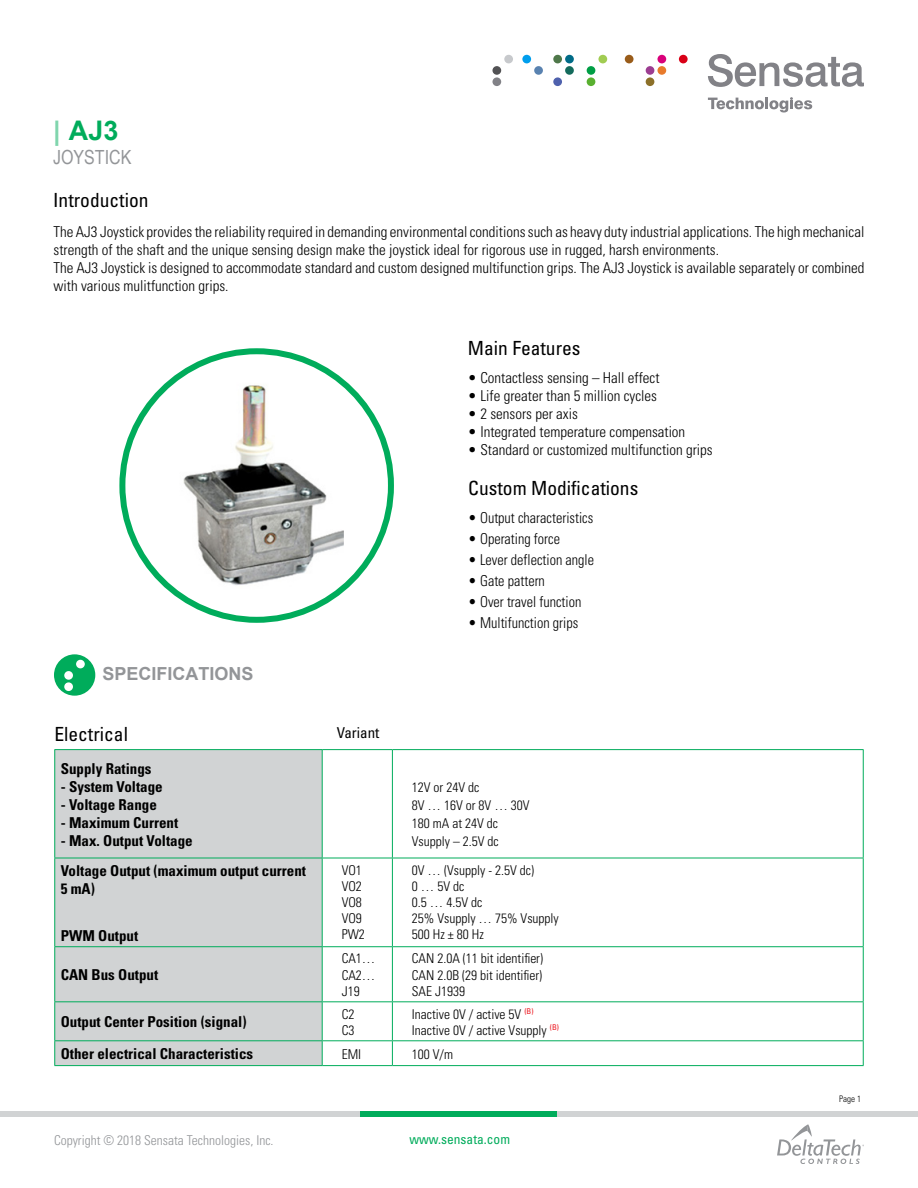
<style>
.page{position:relative;width:918px;height:1188px;background:#fff}
.page>*{position:absolute;margin:0;border:0;box-sizing:border-box;transform-origin:0 0}
.t1{font:700 27px "Arial";color:#00ac5b}
.t2{font:condensed 19.5px "Univers";color:#000}
.t3{font:19.5px "Arial Narrow";color:#939598}
.t4{font:700 18px "Arial";color:#939598}
.t5{font:300 condensed 15px/18px "Univers";color:#000}
.t6{font:700 condensed 15px/18px "Univers";color:#000}
.t7{font:300 condensed 15px "Univers";color:#000;scale:.95 1}
.t8{font:condensed 15px "Univers";color:#000}
.t9{font:300 condensed 13.5px "Univers";color:#000}
.t10{font:300 condensed 13.5px "Univers";color:#939598}
.t11{font:condensed 13.5px "Univers LT Std";color:#00ac5b}
.t12{font:300 condensed 9px "Univers";color:#000}
.s1{color:#80d5ad}
</style>
<div class="page">
<svg style="left:708px;top:54px;width:156px;height:33px"></svg>
<svg style="left:708px;top:97px;width:104px;height:15px"></svg>
<div style="left:492px;top:77px;width:9px;height:9px;background:#828287;border-radius:50%"></div>
<div style="left:522px;top:55px;width:9px;height:8px;background:#009eed;border-radius:50%"></div>
<div style="left:534px;top:66px;width:9px;height:9px;background:#5982b0;border-radius:50%"></div>
<div style="left:553px;top:55px;width:9px;height:8px;background:#4f784a;border-radius:50%"></div>
<div style="left:565px;top:55px;width:9px;height:8px;background:#006b87;border-radius:50%"></div>
<div style="left:565px;top:66px;width:9px;height:9px;background:#146b5c;border-radius:50%"></div>
<div style="left:553px;top:77px;width:9px;height:9px;background:#4f61ad;border-radius:50%"></div>
<div style="left:598px;top:55px;width:9px;height:8px;background:#a1cc52;border-radius:50%"></div>
<div style="left:587px;top:66px;width:8px;height:9px;background:#009e45;border-radius:50%"></div>
<div style="left:587px;top:77px;width:8px;height:9px;background:#59b030;border-radius:50%"></div>
<div style="left:657px;top:55px;width:9px;height:8px;background:#d9007a;border-radius:50%"></div>
<div style="left:646px;top:66px;width:8px;height:9px;background:#9c3d91;border-radius:50%"></div>
<div style="left:657px;top:66px;width:9px;height:9px;background:#e87a2b;border-radius:50%"></div>
<div style="left:646px;top:77px;width:8px;height:9px;background:#8c7029;border-radius:50%"></div>
<div style="left:679px;top:55px;width:9px;height:8px;background:#d90017;border-radius:50%"></div>
<div style="left:504px;top:55px;width:9px;height:8px;background:#c7c9cc;border-radius:50%"></div>
<div style="left:492px;top:66px;width:9px;height:9px;background:#525254;border-radius:50%"></div>
<div style="left:625px;top:55px;width:9px;height:8px;background:#995c1a;border-radius:50%"></div>
<div style="left:0;top:1111px;width:918px;height:6px;background:#d1d3d4"></div>
<div style="left:361px;top:1111px;width:196px;height:6px;background:#00ac5b"></div>
<svg style="left:777px;top:1124px;width:87px;height:40px"></svg>
<img style="left:174px;top:371px;width:170px;height:237px">
<div style="left:119px;top:348px;width:275px;height:275px;border:6px solid #00ac5b;border-radius:50%"></div>
<div style="left:55px;top:750px;width:267px;height:315px;background:#d1d3d4"></div>
<hr style="left:54px;top:749px;width:268px;height:1px;background:#00ac5b">
<hr style="left:54px;top:750px;width:1px;height:108px;background:#00ac5b">
<hr style="left:322px;top:749px;width:70px;height:1px;background:#00ac5b">
<hr style="left:322px;top:750px;width:1px;height:108px;background:#00ac5b">
<hr style="left:54px;top:858px;width:268px;height:1px;background:#00ac5b">
<hr style="left:54px;top:858px;width:1px;height:88px;background:#00ac5b">
<hr style="left:322px;top:858px;width:70px;height:1px;background:#00ac5b">
<hr style="left:322px;top:858px;width:1px;height:88px;background:#00ac5b">
<hr style="left:392px;top:858px;width:472px;height:1px;background:#00ac5b">
<hr style="left:392px;top:858px;width:1px;height:88px;background:#00ac5b">
<hr style="left:863px;top:858px;width:1px;height:88px;background:#00ac5b">
<hr style="left:54px;top:946px;width:268px;height:1px;background:#00ac5b">
<hr style="left:54px;top:947px;width:1px;height:54px;background:#00ac5b">
<hr style="left:322px;top:946px;width:70px;height:1px;background:#00ac5b">
<hr style="left:322px;top:947px;width:1px;height:54px;background:#00ac5b">
<hr style="left:392px;top:946px;width:472px;height:1px;background:#00ac5b">
<hr style="left:392px;top:947px;width:1px;height:54px;background:#00ac5b">
<hr style="left:863px;top:947px;width:1px;height:54px;background:#00ac5b">
<hr style="left:54px;top:1001px;width:268px;height:1px;background:#00ac5b">
<hr style="left:54px;top:1002px;width:1px;height:38px;background:#00ac5b">
<hr style="left:322px;top:1001px;width:70px;height:1px;background:#00ac5b">
<hr style="left:322px;top:1002px;width:1px;height:38px;background:#00ac5b">
<hr style="left:392px;top:1001px;width:472px;height:1px;background:#00ac5b">
<hr style="left:392px;top:1002px;width:1px;height:38px;background:#00ac5b">
<hr style="left:863px;top:1002px;width:1px;height:38px;background:#00ac5b">
<hr style="left:54px;top:1040px;width:268px;height:1px;background:#00ac5b">
<svg style="left:54px;top:1041px;width:1px;height:24px"></svg>
<hr style="left:322px;top:1040px;width:70px;height:1px;background:#00ac5b">
<svg style="left:322px;top:1041px;width:1px;height:24px"></svg>
<hr style="left:392px;top:1040px;width:472px;height:1px;background:#00ac5b">
<svg style="left:392px;top:1041px;width:1px;height:24px"></svg>
<svg style="left:863px;top:1041px;width:1px;height:24px"></svg>
<hr style="left:54px;top:1065px;width:268px;height:1px;background:#00ac5b">
<hr style="left:322px;top:1065px;width:70px;height:1px;background:#00ac5b">
<hr style="left:392px;top:1065px;width:472px;height:1px;background:#00ac5b">
<hr style="left:392px;top:749px;width:472px;height:1px;background:#00ac5b">
<hr style="left:392px;top:750px;width:1px;height:108px;background:#00ac5b">
<hr style="left:863px;top:750px;width:1px;height:108px;background:#00ac5b">
<div style="left:54px;top:654px;width:41px;height:42px;background:#00ac5b;border-radius:50%"></div>
<div style="left:76px;top:660px;width:9px;height:8px;background:#fff;border-radius:50%"></div>
<div style="left:64px;top:671px;width:9px;height:9px;background:#fff;border-radius:50%"></div>
<div style="left:64px;top:682px;width:9px;height:9px;background:#fff;border-radius:50%"></div>
<p class="t1" style="left:53px;top:113px;width:67px"><span class="s1">|</span> AJ3</p>
<p class="t3" style="left:53px;top:143px;width:80px">JOYSTICK</p>
<p class="t2" style="left:53px;top:188px;width:97px">Introduction</p>
<p class="t5" style="left:54px;top:222px;width:812px">The AJ3 Joystick provides the reliability required in demanding environmental conditions such as heavy duty industrial applications. The high mechanical strength of the shaft and the unique sensing design make the joystick ideal for rigorous use in rugged, harsh environments.</p>
<p class="t5" style="left:54px;top:258px;width:812px">The AJ3 Joystick is designed to accommodate standard and custom designed multifunction grips. The AJ3 Joystick is available separately or combined with various mulitfunction grips.</p>
<p class="t2" style="left:468px;top:336px;width:114px">Main Features</p>
<p class="t5" style="left:468px;top:369px;width:193px">• Contactless sensing – Hall effect</p>
<p class="t5" style="left:468px;top:387px;width:191px">• Life greater than 5 million cycles</p>
<p class="t5" style="left:468px;top:405px;width:111px">• 2 sensors per axis</p>
<p class="t5" style="left:468px;top:423px;width:219px">• Integrated temperature compensation</p>
<p class="t5" style="left:468px;top:441px;width:246px">• Standard or customized multifunction grips</p>
<p class="t2" style="left:468px;top:476px;width:172px">Custom Modifications</p>
<p class="t4" style="left:102px;top:662px;width:153px">SPECIFICATIONS</p>
<p class="t2" style="left:54px;top:721px;width:75px">Electrical</p>
<p class="t8" style="left:337px;top:723px;width:44px">Variant</p>
<p class="t6" style="left:61px;top:759px;width:92px">Supply Ratings</p>
<p class="t6" style="left:61px;top:777px;width:103px">- System Voltage</p>
<p class="t6" style="left:61px;top:795px;width:98px">- Voltage Range</p>
<p class="t6" style="left:61px;top:813px;width:119px">- Maximum Current</p>
<p class="t6" style="left:61px;top:831px;width:133px">- Max. Output Voltage</p>
<p class="t6" style="left:61px;top:862px;width:247px">Voltage Output (maximum output current<br>5 mA)</p>
<p class="t6" style="left:61px;top:926px;width:79px">PWM Output</p>
<p class="t6" style="left:61px;top:966px;width:99px">CAN Bus Output</p>
<p class="t6" style="left:61px;top:1013px;width:187px">Output Center Position (signal)</p>
<p class="t9" style="left:342px;top:862px;width:22px">VO1</p>
<p class="t9" style="left:342px;top:878px;width:22px">VO2</p>
<p class="t9" style="left:342px;top:894px;width:22px">VO8</p>
<p class="t9" style="left:342px;top:910px;width:22px">VO9</p>
<p class="t9" style="left:342px;top:927px;width:25px">PW2</p>
<p class="t9" style="left:342px;top:951px;width:35px">CA1…</p>
<p class="t9" style="left:342px;top:967px;width:35px">CA2…</p>
<p class="t9" style="left:342px;top:983px;width:19px">J19</p>
<p class="t9" style="left:342px;top:1006px;width:14px">C2</p>
<p class="t9" style="left:342px;top:1022px;width:14px">C3</p>
<p class="t7" style="left:468px;top:509px;width:133px">• Output characteristics</p>
<p class="t7" style="left:468px;top:530px;width:98px">• Operating force</p>
<p class="t7" style="left:468px;top:551px;width:134px">• Lever deflection angle</p>
<p class="t7" style="left:468px;top:572px;width:82px">• Gate pattern</p>
<p class="t7" style="left:468px;top:593px;width:121px">• Over travel function</p>
<p class="t7" style="left:468px;top:614px;width:117px">• Multifunction grips</p>
<p class="t9" style="left:412px;top:779px;width:69px">12V or 24V dc</p>
<p class="t9" style="left:412px;top:797px;width:119px">8V … 16V or 8V … 30V</p>
<p class="t9" style="left:412px;top:815px;width:88px">180 mA at 24V dc</p>
<p class="t9" style="left:412px;top:833px;width:88px">Vsupply – 2.5V dc</p>
<p class="t9" style="left:412px;top:862px;width:124px">0V … (Vsupply - 2.5V dc)</p>
<p class="t9" style="left:412px;top:878px;width:54px">0 … 5V dc</p>
<p class="t9" style="left:412px;top:894px;width:72px">0.5 … 4.5V dc</p>
<p class="t9" style="left:412px;top:910px;width:148px">25% Vsupply … 75% Vsupply</p>
<p class="t9" style="left:412px;top:927px;width:73px">500 Hz ± 80 Hz</p>
<p class="t9" style="left:412px;top:951px;width:133px">CAN 2.0A (11 bit identifier)</p>
<p class="t9" style="left:412px;top:967px;width:132px">CAN 2.0B (29 bit identifier)</p>
<p class="t9" style="left:412px;top:983px;width:55px">SAE J1939</p>
<p class="t9" style="left:412px;top:1006px;width:123px">Inactive 0V / active 5V <sup>(B)</sup></p>
<p class="t9" style="left:412px;top:1022px;width:149px">Inactive 0V / active Vsupply <sup>(B)</sup></p>
<p class="t6" style="left:61px;top:1045px;width:194px">Other electrical Characteristics</p>
<p class="t9" style="left:342px;top:1046px;width:21px">EMI</p>
<p class="t9" style="left:412px;top:1046px;width:43px">100 V/m</p>
<p class="t10" style="left:54px;top:1132px;width:221px">Copyright © 2018 Sensata Technologies, Inc.</p>
<p class="t11" style="left:409px;top:1131px;width:102px">www.sensata.com</p>
<p class="t12" style="left:839px;top:1094px;width:23px">Page 1</p>
</div>
